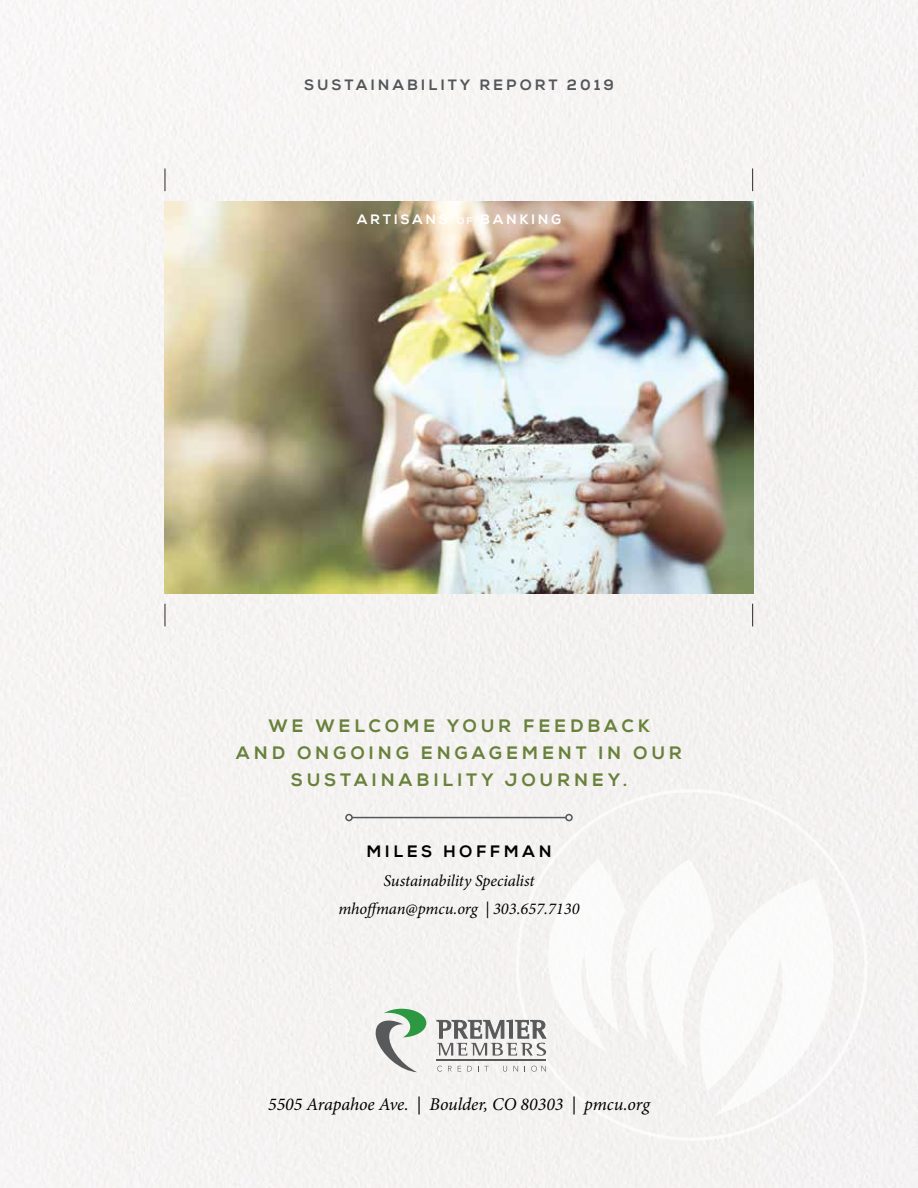
<style>
.page{position:relative;width:918px;height:1188px;background:#f6f3f3}
.page>*{position:absolute;margin:0;border:0;box-sizing:border-box;transform-origin:0 0}
.t1{font:800 18px/27px "Nexa";letter-spacing:.215em;color:#68813b;text-align:center}
.t2{font:italic 18px "Minion Pro";letter-spacing:-.005em;color:#000}
.t3{font:italic 16.5px/28.5px "Minion Pro";letter-spacing:-.005em;color:#000;text-align:center}
.t4{font:800 16.5px "Nexa";letter-spacing:.215em;color:#000}
.t5{font:800 15px "Nexa";letter-spacing:.2em;color:#53575a}
.t6{font:800 13.65px "Nexa";letter-spacing:.2em;color:#fff}
.s1{font-size:9.6px}
</style>
<div class="page">
<svg style="left:680px;top:878px;width:185px;height:238px"></svg>
<img style="left:165px;top:201px;width:588px;height:392px">
<svg style="left:165px;top:168px;width:1px;height:23px"></svg>
<svg style="left:752px;top:168px;width:1px;height:23px"></svg>
<svg style="left:165px;top:604px;width:1px;height:22px"></svg>
<svg style="left:752px;top:604px;width:1px;height:22px"></svg>
<svg style="left:372px;top:1009px;width:54px;height:63px"></svg>
<svg style="left:437px;top:859px;width:278px;height:213px"></svg>
<hr style="left:352px;top:817px;width:214px;height:1px;background:#53575a">
<div style="left:345px;top:814px;width:8px;height:7px;border:2px solid #53575a;border-radius:50%"></div>
<div style="left:565px;top:814px;width:8px;height:7px;border:2px solid #53575a;border-radius:50%"></div>
<p class="t5" style="left:304px;top:76px;width:311px">SUSTAINABILITY REPORT 2019</p>
<p class="t6" style="left:357px;top:211px;width:206px">ARTISANS <span class="s1">OF</span> BANKING</p>
<p class="t1" style="left:236px;top:712px;width:448px">WE WELCOME YOUR FEEDBACK<br>AND ONGOING ENGAGEMENT IN OUR<br>SUSTAINABILITY JOURNEY.</p>
<p class="t4" style="left:367px;top:841px;width:186px">MILES HOFFMAN</p>
<p class="t3" style="left:338px;top:866px;width:243px">Sustainability Specialist mhoffman@pmcu.org | 303.657.7130</p>
<p class="t2" style="left:268px;top:1092px;width:383px">5505 Arapahoe Ave. | Boulder, CO 80303 | pmcu.org</p>
</div>
